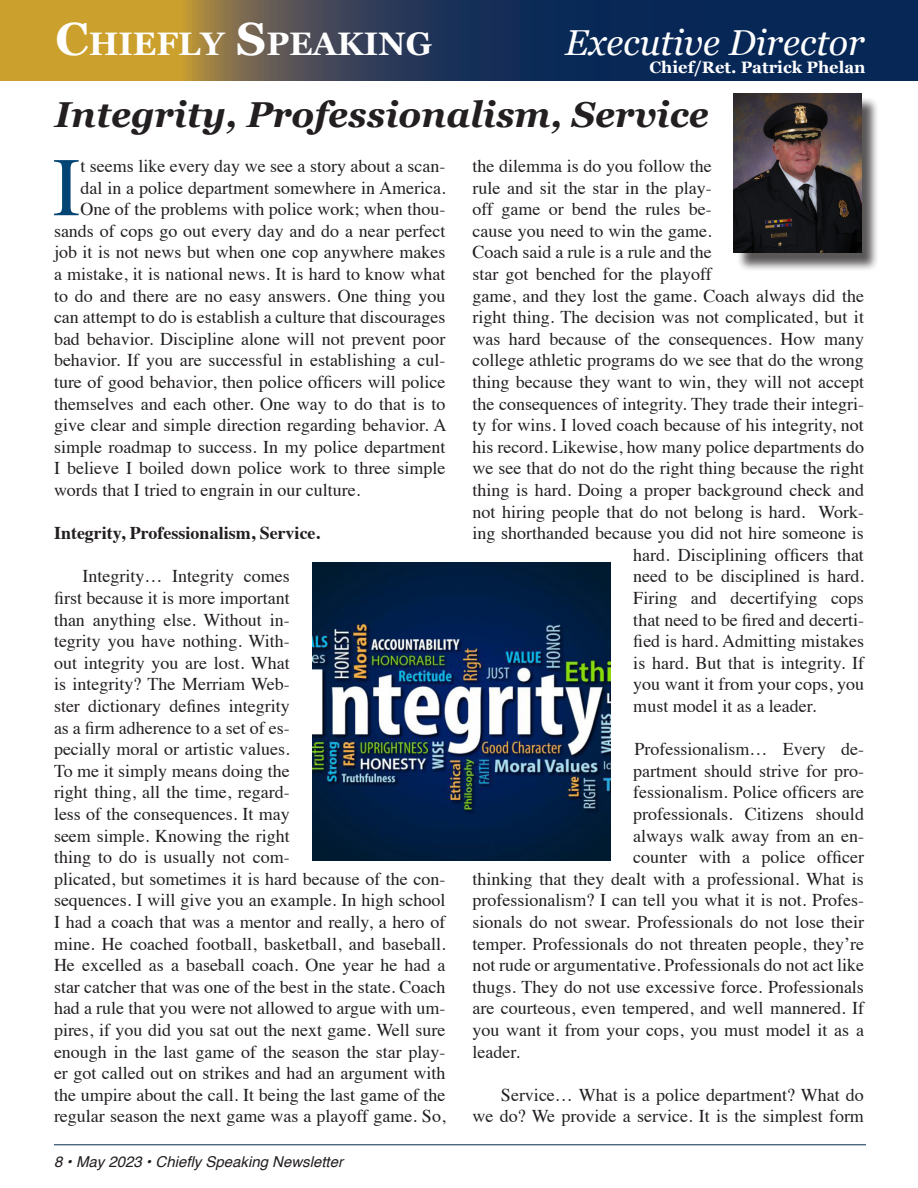
<style>
.page{position:relative;width:918px;height:1188px;background:#fff}
.page>*{position:absolute;margin:0;border:0;box-sizing:border-box;transform-origin:0 0}
.Paragraph_Style_1{font:83.25px "Times";color:#024473}
.Paragraph_Style_1-2{font:italic 700 36px "Georgia";color:#231f20}
.t1{font:italic 36px "Georgia";color:#fff}
.t2{font:700 32.55px "Georgia";color:#fff}
.Paragraph_Style_1-3{font:18px/21.6px "Times";color:#231f20}
.Paragraph_Style_1-4{font:700 18px "Times";color:#231f20}
.t3{font:700 16.5px "Georgia";color:#fff}
.t4{font:italic 15px "Helvetica";color:#231f20}
.s1{font-size:46.5px}
</style>
<div class="page">
<hr style="left:54px;top:1144px;width:812px;height:1px;background:#04294b">
<div style="left:736px;top:96px;width:144px;height:176px;background:#231f20;opacity:.75"></div>
<img style="left:734px;top:94px;width:127px;height:159px">
<svg style="left:1px;top:0;width:917px;height:80px;background:#464c4c"></svg>
<img style="left:312px;top:562px;width:299px;height:299px">
<p class="t2" style="left:55px;top:19px;width:378px"><span class="s1">C</span>HIEFLY <span class="s1">S</span>PEAKING</p>
<p class="t1" style="left:565px;top:16px;width:301px">Executive Director</p>
<p class="t3" style="left:649px;top:54px;width:218px">Chief/Ret. Patrick Phelan</p>
<p class="Paragraph_Style_1-2" style="left:55px;top:87px;width:656px">Integrity, Professionalism, Service</p>
<p class="Paragraph_Style_1" style="left:53px;top:109px;width:29px">I</p>
<p class="Paragraph_Style_1-3" style="left:80px;top:154px;width:367px">t seems like every day we see a story about a scan-</p>
<p class="Paragraph_Style_1-3" style="left:472px;top:154px;width:241px">the dilemma is do you follow the</p>
<p class="Paragraph_Style_1-3" style="left:472px;top:175px;width:241px">rule and sit the star in the play-</p>
<p class="Paragraph_Style_1-3" style="left:472px;top:197px;width:241px">off game or bend the rules be-</p>
<p class="Paragraph_Style_1-3" style="left:472px;top:218px;width:241px">cause you need to win the game.</p>
<p class="Paragraph_Style_1-3" style="left:472px;top:240px;width:241px">Coach said a rule is a rule and the</p>
<p class="Paragraph_Style_1-3" style="left:472px;top:262px;width:241px">star got benched for the playoff</p>
<p class="Paragraph_Style_1-3" style="left:472px;top:283px;width:393px">game, and they lost the game. Coach always did the</p>
<p class="Paragraph_Style_1-3" style="left:472px;top:305px;width:393px">right thing. The decision was not complicated, but it</p>
<p class="Paragraph_Style_1-3" style="left:472px;top:326px;width:393px">was hard because of the consequences. How many</p>
<p class="Paragraph_Style_1-3" style="left:472px;top:348px;width:393px">college athletic programs do we see that do the wrong</p>
<p class="Paragraph_Style_1-3" style="left:472px;top:370px;width:393px">thing because they want to win, they will not accept</p>
<p class="Paragraph_Style_1-3" style="left:472px;top:391px;width:393px">the consequences of integrity. They trade their integri-</p>
<p class="Paragraph_Style_1-3" style="left:472px;top:413px;width:393px">ty for wins. I loved coach because of his integrity, not</p>
<p class="Paragraph_Style_1-3" style="left:472px;top:434px;width:393px">his record. Likewise, how many police departments do</p>
<p class="Paragraph_Style_1-3" style="left:472px;top:456px;width:393px">we see that do not do the right thing because the right</p>
<p class="Paragraph_Style_1-3" style="left:472px;top:478px;width:393px">thing is hard. Doing a proper background check and</p>
<p class="Paragraph_Style_1-3" style="left:472px;top:499px;width:393px">not hiring people that do not belong is hard. Work-</p>
<p class="Paragraph_Style_1-3" style="left:472px;top:521px;width:393px">ing shorthanded because you did not hire someone is</p>
<p class="Paragraph_Style_1-3" style="left:633px;top:542px;width:232px">hard. Disciplining officers that</p>
<p class="Paragraph_Style_1-3" style="left:633px;top:564px;width:232px">need to be disciplined is hard.</p>
<p class="Paragraph_Style_1-3" style="left:633px;top:586px;width:232px">Firing and decertifying cops</p>
<p class="Paragraph_Style_1-3" style="left:633px;top:607px;width:232px">that need to be fired and decerti-</p>
<p class="Paragraph_Style_1-3" style="left:633px;top:629px;width:232px">fied is hard. Admitting mistakes</p>
<p class="Paragraph_Style_1-3" style="left:633px;top:650px;width:232px">is hard. But that is integrity. If</p>
<p class="Paragraph_Style_1-3" style="left:633px;top:672px;width:232px">you want it from your cops, you</p>
<p class="Paragraph_Style_1-3" style="left:633px;top:694px;width:184px">must model it as a leader.</p>
<p class="Paragraph_Style_1-3" style="left:634px;top:737px;width:231px">Professionalism… Every de-</p>
<p class="Paragraph_Style_1-3" style="left:633px;top:758px;width:232px">partment should strive for pro-</p>
<p class="Paragraph_Style_1-3" style="left:633px;top:780px;width:232px">fessionalism. Police officers are</p>
<p class="Paragraph_Style_1-3" style="left:633px;top:802px;width:232px">professionals. Citizens should</p>
<p class="Paragraph_Style_1-3" style="left:633px;top:823px;width:232px">always walk away from an en-</p>
<p class="Paragraph_Style_1-3" style="left:633px;top:845px;width:232px">counter with a police officer</p>
<p class="Paragraph_Style_1-3" style="left:472px;top:866px;width:393px">thinking that they dealt with a professional. What is</p>
<p class="Paragraph_Style_1-3" style="left:472px;top:888px;width:393px">professionalism? I can tell you what it is not. Profes-</p>
<p class="Paragraph_Style_1-3" style="left:472px;top:910px;width:393px">sionals do not swear. Professionals do not lose their</p>
<p class="Paragraph_Style_1-3" style="left:472px;top:931px;width:393px">temper. Professionals do not threaten people, they’re</p>
<p class="Paragraph_Style_1-3" style="left:472px;top:953px;width:393px">not rude or argumentative. Professionals do not act like</p>
<p class="Paragraph_Style_1-3" style="left:472px;top:974px;width:393px">thugs. They do not use excessive force. Professionals</p>
<p class="Paragraph_Style_1-3" style="left:472px;top:996px;width:393px">are courteous, even tempered, and well mannered. If</p>
<p class="Paragraph_Style_1-3" style="left:472px;top:1018px;width:393px">you want it from your cops, you must model it as a</p>
<p class="Paragraph_Style_1-3" style="left:472px;top:1039px;width:49px">leader.</p>
<p class="Paragraph_Style_1-3" style="left:472px;top:1082px;width:393px;text-align:right">Service… What is a police department? What do<br>we do? We provide a service. It is the simplest form</p>
<p class="Paragraph_Style_1-3" style="left:80px;top:175px;width:367px">dal in a police department somewhere in America.</p>
<p class="Paragraph_Style_1-3" style="left:80px;top:197px;width:367px">One of the problems with police work; when thou-</p>
<p class="Paragraph_Style_1-3" style="left:54px;top:218px;width:393px">sands of cops go out every day and do a near perfect</p>
<p class="Paragraph_Style_1-3" style="left:54px;top:240px;width:393px">job it is not news but when one cop anywhere makes</p>
<p class="Paragraph_Style_1-3" style="left:54px;top:262px;width:393px">a mistake, it is national news. It is hard to know what</p>
<p class="Paragraph_Style_1-3" style="left:54px;top:283px;width:393px">to do and there are no easy answers. One thing you</p>
<p class="Paragraph_Style_1-3" style="left:54px;top:305px;width:393px">can attempt to do is establish a culture that discourages</p>
<p class="Paragraph_Style_1-3" style="left:54px;top:326px;width:393px">bad behavior. Discipline alone will not prevent poor</p>
<p class="Paragraph_Style_1-3" style="left:54px;top:348px;width:393px">behavior. If you are successful in establishing a cul-</p>
<p class="Paragraph_Style_1-3" style="left:54px;top:370px;width:393px">ture of good behavior, then police officers will police</p>
<p class="Paragraph_Style_1-3" style="left:54px;top:391px;width:393px">themselves and each other. One way to do that is to</p>
<p class="Paragraph_Style_1-3" style="left:54px;top:413px;width:394px">give clear and simple direction regarding behavior. A</p>
<p class="Paragraph_Style_1-3" style="left:54px;top:434px;width:393px">simple roadmap to success. In my police department</p>
<p class="Paragraph_Style_1-3" style="left:54px;top:456px;width:393px">I believe I boiled down police work to three simple</p>
<p class="Paragraph_Style_1-3" style="left:54px;top:478px;width:308px">words that I tried to engrain in our culture.</p>
<p class="Paragraph_Style_1-4" style="left:54px;top:516px;width:268px">Integrity, Professionalism, Service.</p>
<p class="Paragraph_Style_1-3" style="left:54px;top:564px;width:393px;text-indent:28px">Integrity… Integrity comes<br>first because it is more important<br>than anything else. Without in-<br>tegrity you have nothing. With-<br>out integrity you are lost. What<br>is integrity? The Merriam Web-<br>ster dictionary defines integrity<br>as a firm adherence to a set of es-<br>pecially moral or artistic values.<br>To me it simply means doing the<br>right thing, all the time, regard-<br>less of the consequences. It may<br>seem simple. Knowing the right<br>thing to do is usually not com-<br>plicated, but sometimes it is hard because of the con&shy;sequences. I will give you an example. In high school I had a coach that was a mentor and really, a hero of mine. He coached football, basketball, and baseball.<br>He excelled as a baseball coach. One year he had a star catcher that was one of the best in the state. Coach had a rule that you were not allowed to argue with um&shy;pires, if you did you sat out the next game. Well sure enough in the last game of the season the star play&shy;er got called out on strikes and had an argument with the umpire about the call. It being the last game of the regular season the next game was a playoff game. So,</p>
<p class="t4" style="left:54px;top:1150px;width:291px">8 • May 2023 • Chiefly Speaking Newsletter</p>
</div>
